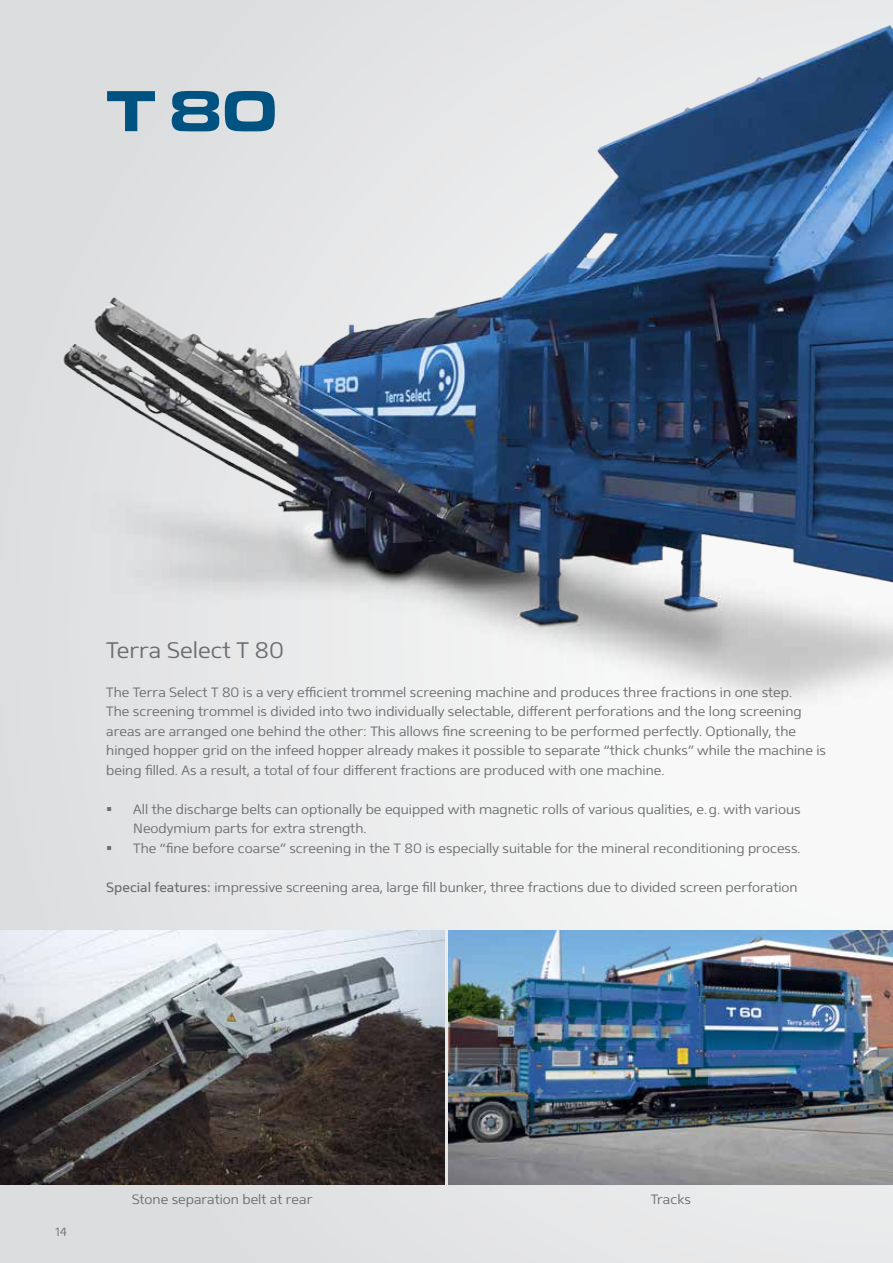
<style>
.page{position:relative;width:893px;height:1263px;background:#fff}
.page>*{position:absolute;margin:0;border:0;box-sizing:border-box;transform-origin:0 0}
.t1{font:700 expanded 60px "Eurostile MN";color:#005381}
.t2{font:300 22.5px "Mentone";color:#6d6e71}
.t3{font:300 13.5px/19.5px "Mentone";color:#6d6e71}
.t4{font:300 12px "Mentone";color:#6d6e71}
.s1{font-weight:400}
</style>
<div class="page">
<div style="left:0;top:0;width:893px;height:1263px;background:linear-gradient(to right,#dadbdd,#f4f5f6)"></div>
<img style="left:5px;top:0;width:888px;height:769px">
<img style="left:0;top:931px;width:444px;height:253px">
<img style="left:449px;top:931px;width:444px;height:253px">
<svg style="left:107px;top:807px;width:4px;height:4px"></svg>
<svg style="left:107px;top:846px;width:4px;height:4px"></svg>
<h1 class="t1" style="left:106px;top:77px;width:172px">T 80</h1>
<h2 class="t2" style="left:106px;top:636px;width:179px">Terra Select T 80</h2>
<p class="t3" style="left:106px;top:682px;width:721px">The Terra Select T 80 is a very efficient trommel screening machine and produces three fractions in one step.<br>The screening trommel is divided into two individually selectable, different perforations and the long screening areas are arranged one behind the other: This allows fine screening to be performed perfectly. Optionally, the hinged hopper grid on the infeed hopper already makes it possible to separate “thick chunks” while the machine is being filled. As a result, a total of four different fractions are produced with one machine.</p>
<p class="t3" style="left:133px;top:799px;width:669px">All the discharge belts can optionally be equipped with magnetic rolls of various qualities, e.g. with various<br>Neodymium parts for extra strength.<br>The “fine before coarse” screening in the T 80 is especially suitable for the mineral reconditioning process.</p>
<p class="t3" style="left:106px;top:877px;width:693px"><span class="s1">Special features:</span> impressive screening area, large fill bunker, three fractions due to divided screen perforation</p>
<p class="t4" style="left:56px;top:1224px;width:13px">14</p>
<p class="t3" style="left:132px;top:1189px;width:182px">Stone separation belt at rear</p>
<p class="t3" style="left:651px;top:1189px;width:42px">Tracks</p>
</div>
